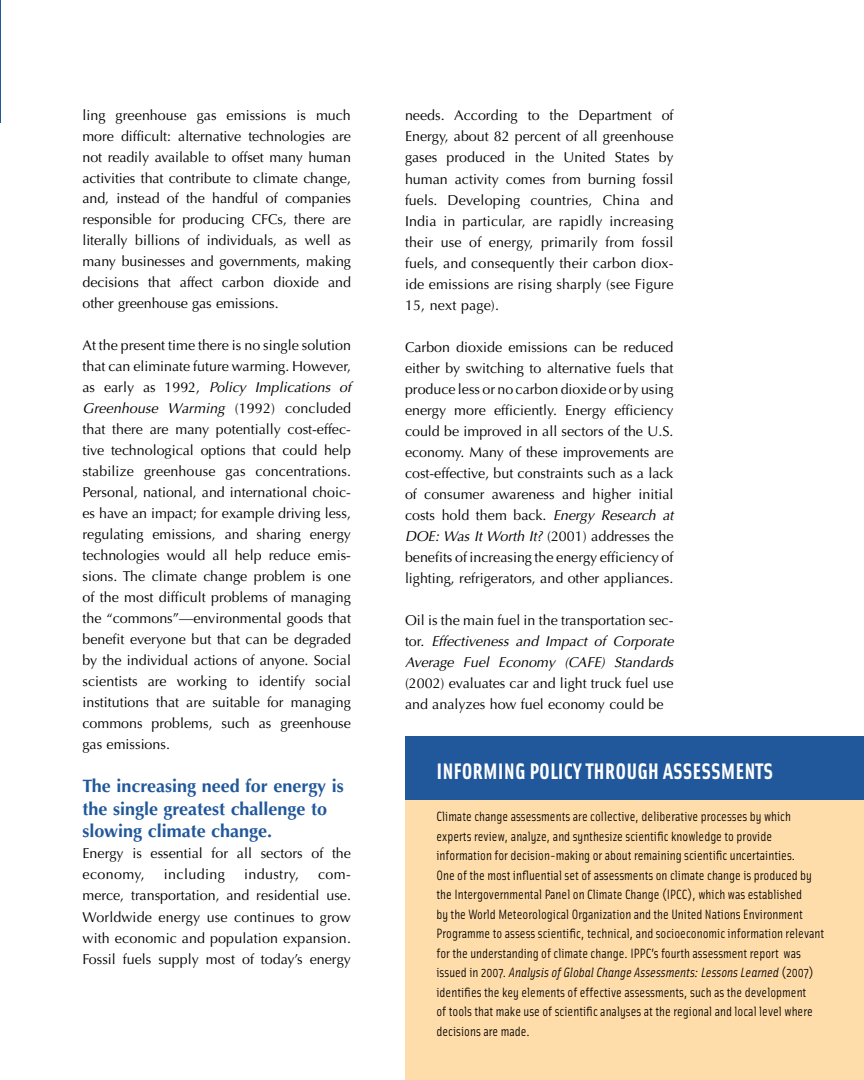
<style>
.page{position:relative;width:864px;height:1080px;background:#fff}
.page>*{position:absolute;margin:0;border:0;box-sizing:border-box;transform-origin:0 0}
.t1{font:700 22.5px "Solex";color:#fff}
.t2{font:700 18px/22.5px "Optima";color:#20589b}
.t3{font:14.25px/21px "Optima";color:#000;text-align:justify}
.t4{font:italic 14.25px/21px "Optima";color:#000;text-align:justify}
.t5{font:14.25px "Optima";letter-spacing:.03em;color:#000}
.t6{font:13.5px/19.5px "Solex";color:#000}
.s1{font-style:italic}
.s2{font-style:normal}
</style>
<div class="page">
<hr style="left:0;top:0;width:1px;height:123px;background:#20589b">
<div style="left:405px;top:746px;width:459px;height:334px;background:#fda"></div>
<div style="left:405px;top:736px;width:459px;height:64px;background:#20589b"></div>
<p class="t3" style="left:82px;top:105px;width:270px">ling greenhouse gas emissions is much more difficult: alternative technologies are not readily available to offset many human activities that contribute to climate change, and, instead of the handful of companies responsible for producing CFCs, there are literally billions of individuals, as well as many businesses and governments, making decisions that affect carbon dioxide and other greenhouse gas emissions.</p>
<p class="t3" style="left:82px;top:335px;width:270px">At the present time there is no single solution that can eliminate future warming. However, as early as 1992, <span class="s1">Policy Implications of Greenhouse Warming</span> (1992) concluded that there are many potentially cost-effec&shy;tive technological options that could help stabilize greenhouse gas concentrations.<br>Personal, national, and international choic&shy;es have an impact; for example driving less, regulating emissions, and sharing energy technologies would all help reduce emis&shy;sions. The climate change problem is one of the most difficult problems of managing the “commons”—environmental goods that benefit everyone but that can be degraded by the individual actions of anyone. Social scientists are working to identify social institutions that are suitable for managing commons problems, such as greenhouse gas emissions.</p>
<p class="t2" style="left:82px;top:775px;width:263px">The increasing need for energy is the single greatest challenge to slowing climate change.</p>
<p class="t3" style="left:82px;top:843px;width:270px">Energy is essential for all sectors of the economy,</p>
<p class="t5" style="left:164px;top:866px;width:63px">including</p>
<p class="t5" style="left:244px;top:866px;width:56px">industry,</p>
<p class="t3" style="left:82px;top:864px;width:270px;text-indent:236px">com&shy;merce, transportation, and residential use.<br>Worldwide energy use continues to grow with economic and population expansion.<br>Fossil fuels supply most of today’s energy</p>
<p class="t3" style="left:405px;top:105px;width:270px">needs. According to the Department of Energy, about 82 percent of all greenhouse gases produced in the United States by human activity comes from burning fossil fuels. Developing countries, China and India in particular, are rapidly increasing their use of energy, primarily from fossil fuels, and consequently their carbon diox&shy;ide emissions are rising sharply (see Figure 15, next page).</p>
<p class="t3" style="left:405px;top:337px;width:270px">Carbon dioxide emissions can be reduced either by switching to alternative fuels that produce less or no carbon dioxide or by using energy more efficiently. Energy efficiency could be improved in all sectors of the U.S. economy. Many of these improvements are cost-effective, but constraints such as a lack of consumer awareness and higher initial costs hold them back. <span class="s1">Energy Research at DOE: Was It Worth It?</span> (2001) addresses the benefits of increasing the energy efficiency of lighting, refrigerators, and other appliances.</p>
<p class="t4" style="left:405px;top:610px;width:270px"><span class="s2">Oil is the main fuel in the transportation sec&shy;tor.</span> Effectiveness and Impact of Corporate Average Fuel Economy (CAFE) Standards</p>
<p class="t3" style="left:405px;top:673px;width:270px">(2002) evaluates car and light truck fuel use and analyzes how fuel economy could be</p>
<h1 class="t1" style="left:436px;top:757px;width:338px">INFORMING POLICY THROUGH ASSESSMENTS</h1>
<p class="t6" style="left:436px;top:806px;width:389px">Climate change assessments are collective, deliberative processes by which experts review, analyze, and synthesize scientific knowledge to provide information for decision-making or about remaining scientific uncertainties.<br>One of the most influential set of assessments on climate change is produced by the Intergovernmental Panel on Climate Change (IPCC), which was established<br>by the World Meteorological Organization and the United Nations Environment Programme to assess scientific, technical, and socioeconomic information relevant for the understanding of climate change. IPPC’s fourth assessment report was issued in 2007. <span class="s1">Analysis of Global Change Assessments: Lessons Learned</span> (2007) identifies the key elements of effective assessments, such as the development<br>of tools that make use of scientific analyses at the regional and local level where decisions are made.</p>
</div>
